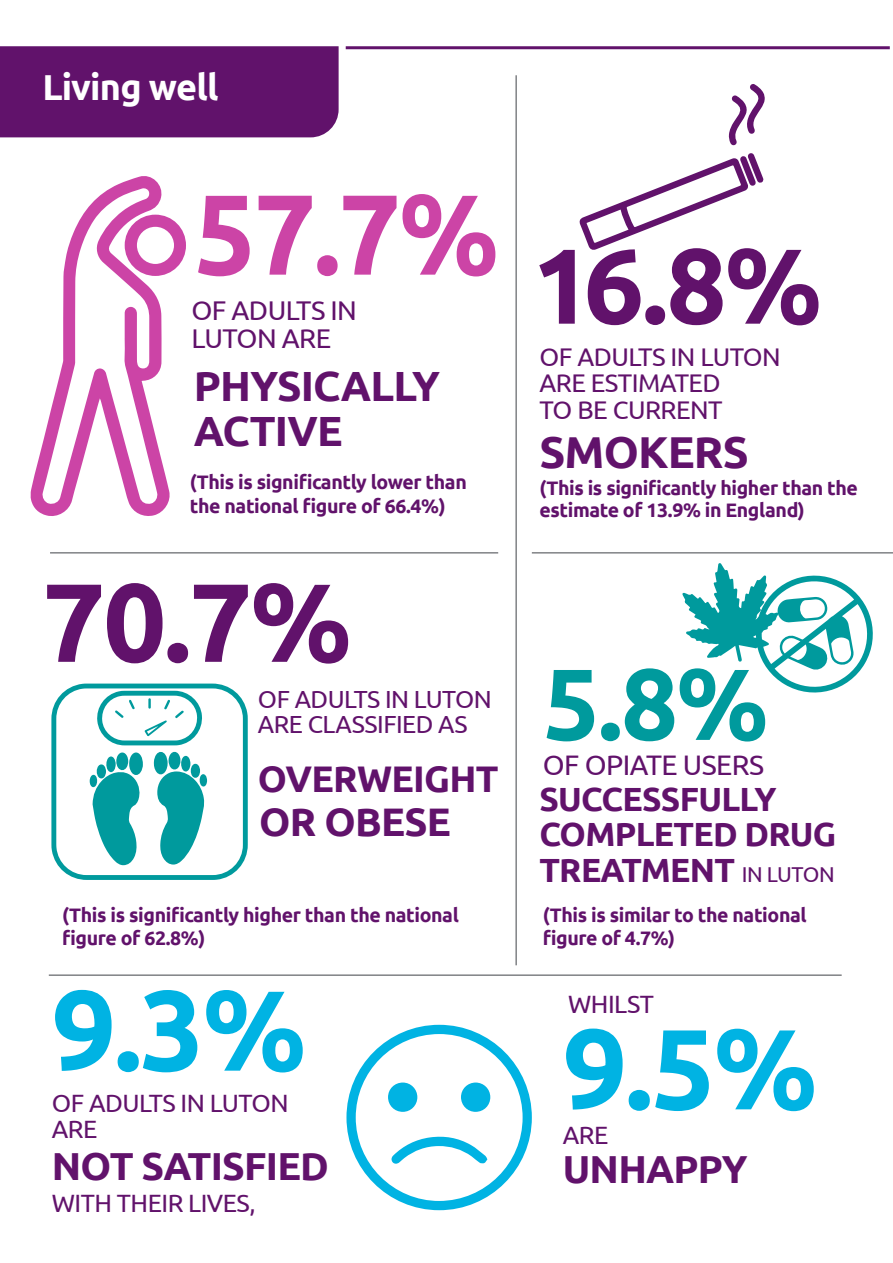
<style>
.page{position:relative;width:893px;height:1263px;background:#fff}
.page>*{position:absolute;margin:0;border:0;box-sizing:border-box;transform-origin:0 0}
.t1{font:700 113.7px "Ubuntu";color:#00b3e3}
.t2{font:700 113.7px "Ubuntu";color:#cc44a6;scale:.96 1}
.t3{font:700 111px "Ubuntu";color:#61126b}
.t4{font:700 106.5px "Ubuntu";color:#61126b}
.t5{font:700 100.8px "Ubuntu";color:#009a9d}
.t6{font:700 44.7px "Ubuntu";letter-spacing:-.02em;color:#61126b}
.t7{font:700 42.15px/45px "Ubuntu";letter-spacing:-.02em;color:#61126b}
.t8{font:700 39.75px "Ubuntu";letter-spacing:-.02em;color:#61126b}
.t9{font:700 39px "Ubuntu";letter-spacing:-.02em;color:#61126b}
.t10{font:700 37.05px "Ubuntu";letter-spacing:-.02em;color:#61126b}
.t11{font:700 36px "Ubuntu";letter-spacing:-.02em;color:#fff}
.t12{font:700 33.45px/35.7px "Ubuntu";letter-spacing:-.02em;color:#61126b}
.t13{font:28.2px "Ubuntu";letter-spacing:-.02em;color:#61126b}
.t14{font:27px "Ubuntu";letter-spacing:-.02em;color:#61126b}
.t15{font:25.5px/26.5px "Ubuntu";letter-spacing:-.02em;color:#61126b}
.t16{font:25.05px/26px "Ubuntu";letter-spacing:-.02em;color:#61126b}
.t17{font:24.75px/25.7px "Ubuntu";letter-spacing:-.02em;color:#61126b}
.t18{font:700 19.5px/22.8px "Ubuntu";letter-spacing:-.02em;color:#61126b}
.s1{font-weight:400;font-size:21.45px}
</style>
<div class="page">
<svg style="left:729px;top:84px;width:36px;height:62px"></svg>
<svg style="left:579px;top:153px;width:185px;height:97px"></svg>
<svg style="left:682px;top:563px;width:191px;height:130px"></svg>
<svg style="left:30px;top:176px;width:140px;height:340px"></svg>
<svg style="left:125px;top:215px;width:61px;height:61px"></svg>
<svg style="left:346px;top:1025px;width:186px;height:185px"></svg>
<div style="left:461px;top:1082px;width:29px;height:30px;background:#00b3e3;border-radius:50%"></div>
<div style="left:388px;top:1082px;width:29px;height:30px;background:#00b3e3;border-radius:50%"></div>
<svg style="left:51px;top:683px;width:197px;height:197px"></svg>
<div style="left:0;top:46px;width:339px;height:91px;background:#61126b"></div>
<hr style="left:346px;top:46px;width:544px;height:3px;background:#61126b">
<hr style="left:49px;top:974px;width:793px;height:2px;background:#808285">
<hr style="left:50px;top:552px;width:448px;height:2px;background:#808285">
<hr style="left:532px;top:552px;width:361px;height:2px;background:#808285">
<hr style="left:515px;top:75px;width:2px;height:890px;background:#808285">
<h2 class="t11" style="left:42px;top:65px;width:178px">Living well</h2>
<p class="t2" style="left:194px;top:165px;width:320px">57.7%</p>
<p class="t14" style="left:191px;top:294px;width:167px">OF ADULTS IN</p>
<p class="t14" style="left:191px;top:322px;width:141px">LUTON ARE</p>
<p class="t7" style="left:194px;top:363px;width:248px">PHYSICALLY<br>ACTIVE</p>
<p class="t18" style="left:190px;top:469px;width:278px;line-height:24px">(This is significantly lower than the national figure of 66.4%)</p>
<p class="t3" style="left:42px;top:555px;width:311px">70.7%</p>
<p class="t17" style="left:258px;top:685px;width:235px">OF ADULTS IN LUTON<br>ARE CLASSIFIED AS</p>
<p class="t10" style="left:258px;top:756px;width:242px">OVERWEIGHT</p>
<p class="t8" style="left:259px;top:798px;width:193px">OR OBESE</p>
<p class="t18" style="left:62px;top:903px;width:398px">(This is significantly higher than the national figure of 62.8%)</p>
<p class="t1" style="left:52px;top:961px;width:256px">9.3%</p>
<p class="t16" style="left:52px;top:1089px;width:238px">OF ADULTS IN LUTON<br>ARE</p>
<p class="t9" style="left:52px;top:1142px;width:279px">NOT SATISFIED</p>
<p class="t16" style="left:52px;top:1189px;width:205px">WITH THEIR LIVES,</p>
<p class="t4" style="left:532px;top:221px;width:292px">16.8%</p>
<p class="t15" style="left:539px;top:343px;width:243px">OF ADULTS IN LUTON<br>ARE ESTIMATED<br>TO BE CURRENT</p>
<p class="t6" style="left:539px;top:425px;width:211px">SMOKERS</p>
<p class="t18" style="left:539px;top:476px;width:320px">(This is significantly higher than the estimate of 13.9% in England)</p>
<p class="t5" style="left:543px;top:643px;width:227px">5.8%</p>
<p class="t13" style="left:543px;top:747px;width:223px">OF OPIATE USERS</p>
<p class="t12" style="left:539px;top:780px;width:298px">SUCCESSFULLY<br>COMPLETED DRUG<br>TREATMENT <span class="s1">IN LUTON</span></p>
<p class="t18" style="left:543px;top:903px;width:265px">(This is similar to the national figure of 4.7%)</p>
<p class="t16" style="left:568px;top:990px;width:87px">WHILST</p>
<p class="t1" style="left:563px;top:1000px;width:256px">9.5%</p>
<p class="t16" style="left:563px;top:1121px;width:47px">ARE</p>
<p class="t9" style="left:563px;top:1146px;width:186px">UNHAPPY</p>
</div>
